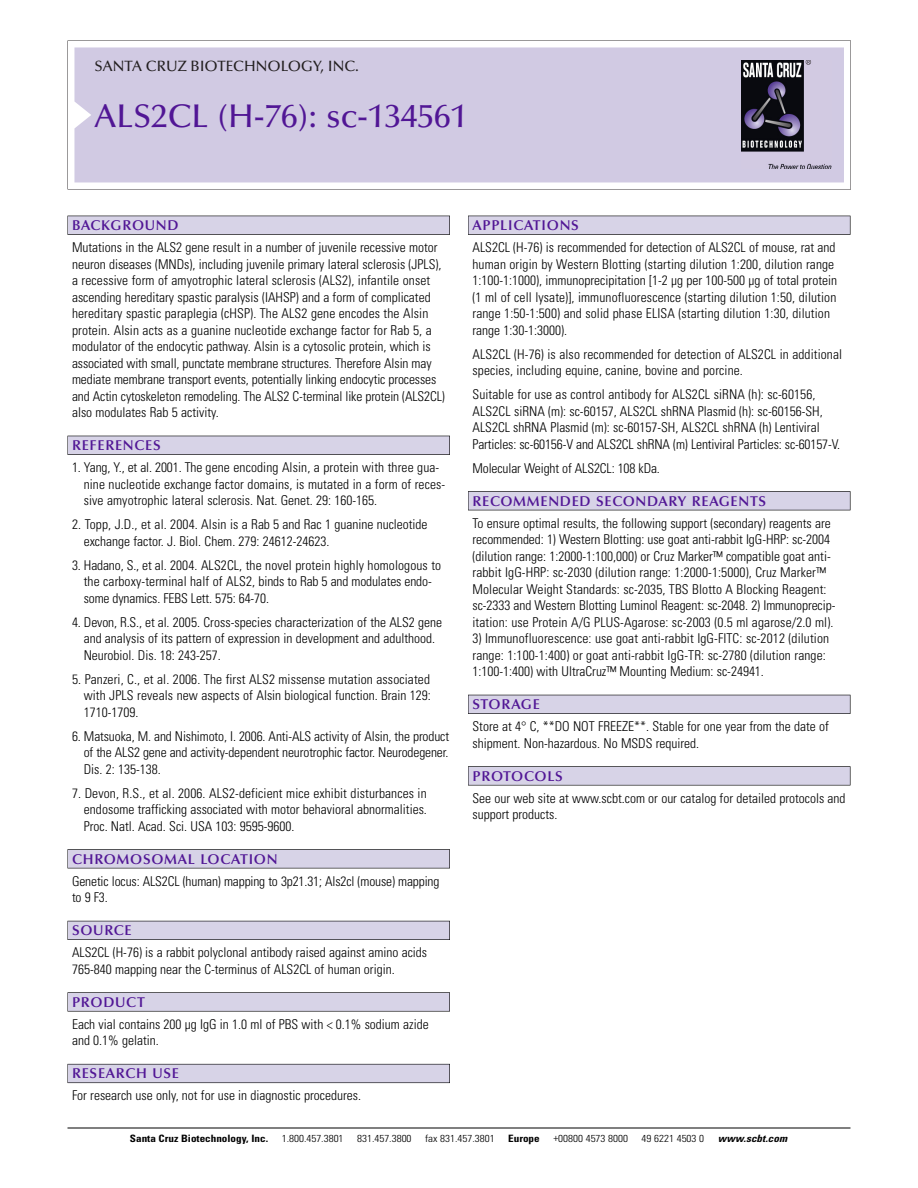
<style>
.page{position:relative;width:918px;height:1188px;background:#fff}
.page>*{position:absolute;margin:0;border:0;box-sizing:border-box;transform-origin:0 0}
.t1{font:500 33px "Optima";color:#511695}
.t2{font:500 15px "Optima";color:#231f20}
.t3{font:600 14.25px "Optima";letter-spacing:.05em;color:#511695}
.t4{font:300 condensed 13.5px/16.5px "Univers";color:#000}
.t5{font:300 condensed 10.2px "Univers";color:#000;scale:1.1 1}
.t6{font:700 condensed 10.2px "Univers";color:#000;scale:1.1 1}
.t7{font:italic 700 condensed 10.2px "Univers";letter-spacing:.005em;color:#000;scale:1.1 1}
</style>
<div class="page">
<svg style="left:68px;top:40px;width:783px;height:149px"></svg>
<div style="left:74px;top:47px;width:770px;height:135px;background:#d1cae3"></div>
<img style="left:741px;top:60px;width:90px;height:108px">
<div style="left:68px;top:216px;width:382px;height:19px;background:#525155"></div>
<div style="left:68px;top:216px;width:381px;height:18px;background:#d7d3e7"></div>
<div style="left:68px;top:436px;width:382px;height:19px;background:#515055"></div>
<div style="left:68px;top:436px;width:381px;height:18px;background:#d7d3e7"></div>
<div style="left:68px;top:849px;width:382px;height:19px;background:#545357"></div>
<div style="left:68px;top:850px;width:381px;height:18px;background:#d7d3e7"></div>
<div style="left:68px;top:921px;width:382px;height:19px;background:#54535a"></div>
<div style="left:68px;top:921px;width:381px;height:18px;background:#d7d3e7"></div>
<svg style="left:68px;top:992px;width:382px;height:20px"></svg>
<div style="left:68px;top:993px;width:381px;height:18px;background:#d7d3e7"></div>
<div style="left:68px;top:1064px;width:382px;height:19px;background:#66646e"></div>
<div style="left:68px;top:1064px;width:381px;height:18px;background:#d7d3e7"></div>
<div style="left:468px;top:216px;width:382px;height:19px;background:#525155"></div>
<div style="left:468px;top:216px;width:382px;height:18px;background:#d7d3e7"></div>
<div style="left:468px;top:491px;width:382px;height:19px;background:#525155"></div>
<div style="left:468px;top:492px;width:382px;height:18px;background:#d7d3e7"></div>
<div style="left:468px;top:695px;width:382px;height:19px;background:#525158"></div>
<div style="left:468px;top:695px;width:382px;height:18px;background:#d7d3e7"></div>
<div style="left:468px;top:766px;width:382px;height:19px;background:#575759"></div>
<div style="left:468px;top:767px;width:382px;height:18px;background:#d7d3e7"></div>
<hr style="left:68px;top:1128px;width:782px;height:1px;background:#000">
<p class="t2" style="left:94px;top:61px;width:266px">SANTA CRUZ BIOTECHNOLOGY, INC.</p>
<h1 class="t1" style="left:94px;top:103px;width:374px">ALS2CL (H-76): sc-134561</h1>
<p class="t3" style="left:72px;top:219px;width:108px">BACKGROUND</p>
<p class="t4" style="left:72px;top:240px;width:374px">Mutations in the ALS2 gene result in a number of juvenile recessive motor neuron diseases (MNDs), including juvenile primary lateral sclerosis (JPLS), a recessive form of amyotrophic lateral sclerosis (ALS2), infantile onset ascending hereditary spastic paralysis (IAHSP) and a form of complicated hereditary spastic paraplegia (cHSP). The ALS2 gene encodes the Alsin protein. Alsin acts as a guanine nucleotide exchange factor for Rab 5, a modulator of the endocytic pathway. Alsin is a cytosolic protein, which is associated with small, punctate membrane structures. Therefore Alsin may mediate membrane transport events, potentially linking endocytic processes and Actin cytoskeleton remodeling. The ALS2 C-terminal like protein (ALS2CL) also modulates Rab 5 activity.</p>
<p class="t3" style="left:72px;top:440px;width:90px">REFERENCES</p>
<p class="t4" style="left:84px;top:460px;width:363px;text-indent:-12px">1. Yang, Y., et al. 2001. The gene encoding Alsin, a protein with three gua&shy;nine nucleotide exchange factor domains, is mutated in a form of reces&shy;sive amyotrophic lateral sclerosis. Nat. Genet. 29: 160-165.</p>
<p class="t4" style="left:84px;top:517px;width:345px;text-indent:-12px">2. Topp, J.D., et al. 2004. Alsin is a Rab 5 and Rac 1 guanine nucleotide exchange factor. J. Biol. Chem. 279: 24612-24623.</p>
<p class="t4" style="left:84px;top:558px;width:359px;text-indent:-12px">3. Hadano, S., et al. 2004. ALS2CL, the novel protein highly homologous to the carboxy-terminal half of ALS2, binds to Rab 5 and modulates endo&shy;some dynamics. FEBS Lett. 575: 64-70.</p>
<p class="t4" style="left:84px;top:615px;width:360px;text-indent:-12px">4. Devon, R.S., et al. 2005. Cross-species characterization of the ALS2 gene and analysis of its pattern of expression in development and adulthood.<br>Neurobiol. Dis. 18: 243-257.</p>
<p class="t4" style="left:84px;top:672px;width:349px;text-align:justify;text-indent:-12px">5. Panzeri, C., et al. 2006. The first ALS2 missense mutation associated with JPLS reveals new aspects of Alsin biological function. Brain 129:<br>1710-1709.</p>
<p class="t4" style="left:84px;top:729px;width:367px;text-align:justify;text-indent:-12px">6. Matsuoka, M. and Nishimoto, I. 2006. Anti-ALS activity of Alsin, the product of the ALS2 gene and activity-dependent neurotrophic factor. Neurodegener.<br>Dis. 2: 135-138.</p>
<p class="t4" style="left:84px;top:786px;width:345px;text-align:justify;text-indent:-12px">7. Devon, R.S., et al. 2006. ALS2-deficient mice exhibit disturbances in endosome trafficking associated with motor behavioral abnormalities.<br>Proc. Natl. Acad. Sci. USA 103: 9595-9600.</p>
<p class="t3" style="left:72px;top:853px;width:207px">CHROMOSOMAL LOCATION</p>
<p class="t4" style="left:72px;top:874px;width:369px">Genetic locus: ALS2CL (human) mapping to 3p21.31; Als2cl (mouse) mapping to 9 F3.</p>
<p class="t3" style="left:72px;top:925px;width:61px">SOURCE</p>
<p class="t4" style="left:72px;top:945px;width:357px">ALS2CL (H-76) is a rabbit polyclonal antibody raised against amino acids<br>765-840 mapping near the C-terminus of ALS2CL of human origin.</p>
<p class="t3" style="left:72px;top:996px;width:74px">PRODUCT</p>
<p class="t4" style="left:72px;top:1017px;width:358px">Each vial contains 200 µg IgG in 1.0 ml of PBS with &lt; 0.1% sodium azide and 0.1% gelatin.</p>
<p class="t3" style="left:72px;top:1068px;width:109px">RESEARCH USE</p>
<p class="t4" style="left:72px;top:1088px;width:290px">For research use only, not for use in diagnostic procedures.</p>
<p class="t3" style="left:473px;top:219px;width:108px">APPLICATIONS</p>
<p class="t4" style="left:473px;top:240px;width:366px">ALS2CL (H-76) is recommended for detection of ALS2CL of mouse, rat and human origin by Western Blotting (starting dilution 1:200, dilution range 1:100-1:1000), immunoprecipitation [1-2 µg per 100-500 µg of total protein (1 ml of cell lysate)], immunofluorescence (starting dilution 1:50, dilution range 1:50-1:500) and solid phase ELISA (starting dilution 1:30, dilution range 1:30-1:3000).</p>
<p class="t4" style="left:473px;top:347px;width:371px">ALS2CL (H-76) is also recommended for detection of ALS2CL in additional species, including equine, canine, bovine and porcine.</p>
<p class="t4" style="left:473px;top:387px;width:369px">Suitable for use as control antibody for ALS2CL siRNA (h): sc-60156, ALS2CL siRNA (m): sc-60157, ALS2CL shRNA Plasmid (h): sc-60156-SH, ALS2CL shRNA Plasmid (m): sc-60157-SH, ALS2CL shRNA (h) Lentiviral Particles: sc-60156-V and ALS2CL shRNA (m) Lentiviral Particles: sc-60157-V.</p>
<p class="t4" style="left:473px;top:461px;width:189px">Molecular Weight of ALS2CL: 108 kDa.</p>
<p class="t3" style="left:473px;top:495px;width:295px">RECOMMENDED SECONDARY REAGENTS</p>
<p class="t4" style="left:473px;top:516px;width:364px">To ensure optimal results, the following support (secondary) reagents are recommended: 1) Western Blotting: use goat anti-rabbit IgG-HRP: sc-2004 (dilution range: 1:2000-1:100,000) or Cruz Marker™ compatible goat anti&shy;rabbit IgG-HRP: sc-2030 (dilution range: 1:2000-1:5000), Cruz Marker™ Molecular Weight Standards: sc-2035, TBS Blotto A Blocking Reagent: sc-2333 and Western Blotting Luminol Reagent: sc-2048. 2) Immunoprecip&shy;itation: use Protein A/G PLUS-Agarose: sc-2003 (0.5 ml agarose/2.0 ml).</p>
<p class="t4" style="left:473px;top:631px;width:358px">3) Immunofluorescence: use goat anti-rabbit IgG-FITC: sc-2012 (dilution range: 1:100-1:400) or goat anti-rabbit IgG-TR: sc-2780 (dilution range:<br>1:100-1:400) with UltraCruz™ Mounting Medium: sc-24941.</p>
<p class="t3" style="left:473px;top:699px;width:69px">STORAGE</p>
<p class="t4" style="left:473px;top:719px;width:358px">Store at 4° C, **DO NOT FREEZE**. Stable for one year from the date of shipment. Non-hazardous. No MSDS required.</p>
<p class="t3" style="left:473px;top:770px;width:92px">PROTOCOLS</p>
<p class="t4" style="left:473px;top:791px;width:375px">See our web site at www.scbt.com or our catalog for detailed protocols and support products.</p>
<p class="t6" style="left:130px;top:1135px;width:127px">Santa Cruz Biotechnology, Inc.</p>
<p class="t5" style="left:282px;top:1135px;width:58px">1.800.457.3801</p>
<p class="t5" style="left:357px;top:1135px;width:51px">831.457.3800</p>
<p class="t5" style="left:425px;top:1135px;width:65px">fax 831.457.3801</p>
<p class="t6" style="left:508px;top:1135px;width:30px">Europe</p>
<p class="t5" style="left:553px;top:1135px;width:69px">+00800 4573 8000</p>
<p class="t5" style="left:642px;top:1135px;width:58px">49 6221 4503 0</p>
<p class="t7" style="left:718px;top:1135px;width:64px">www.scbt.com</p>
</div>
